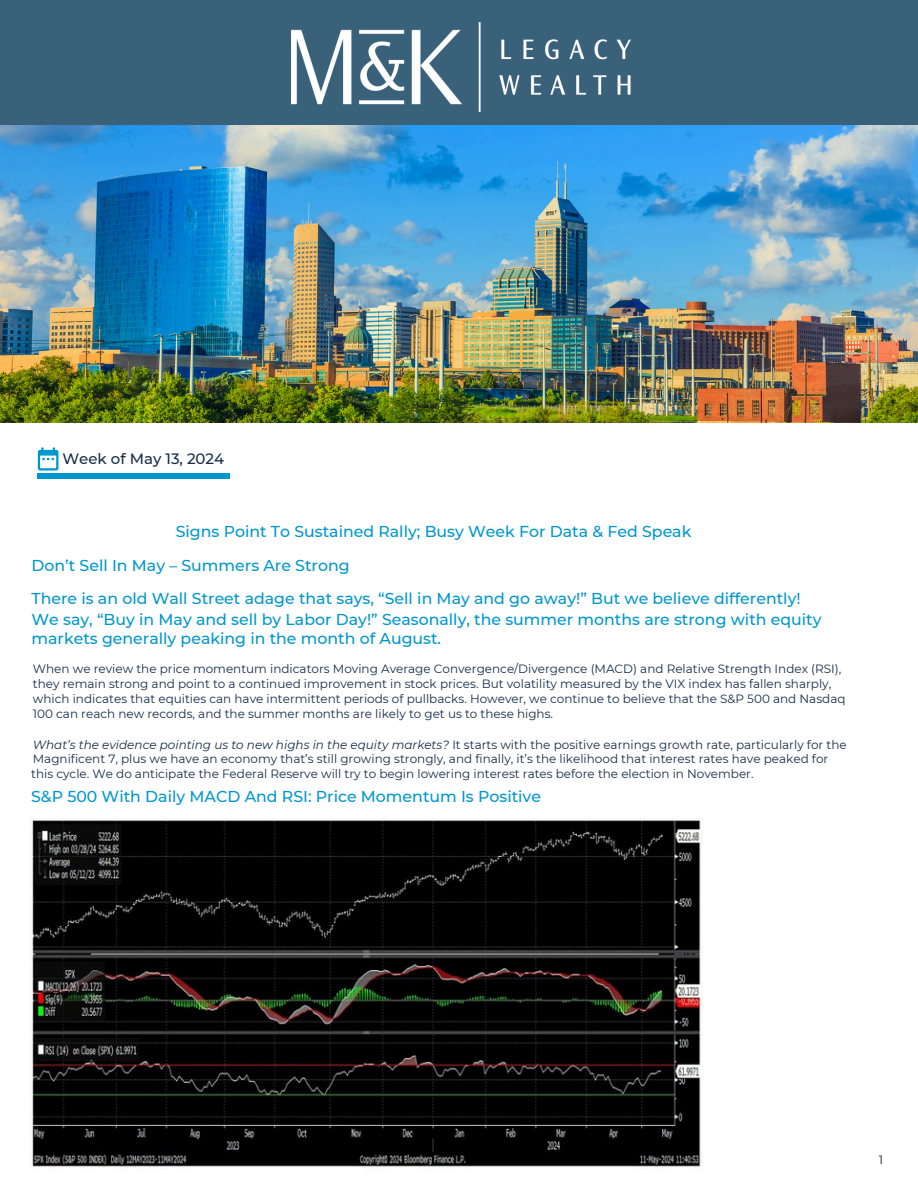
<style>
.page{position:relative;width:918px;height:1188px;background:#fff}
.page>*{position:absolute;margin:0;border:0;box-sizing:border-box;transform-origin:0 0}
.t1{font:500 15.75px/33.8px "Montserrat";color:#0097ce}
.t2{font:500 15px "Montserrat";color:#162d4a}
.t3{font:12px "Montserrat";color:#152d4a}
.t4{font:12px "Montserrat";color:#00182f}
.s1{font-style:italic}
</style>
<div class="page">
<svg style="left:38px;top:448px;width:21px;height:23px"></svg>
<hr style="left:38px;top:474px;width:192px;height:4px;background:#0097ce">
<img style="left:31px;top:820px;width:670px;height:347px">
<div style="left:0;top:0;width:918px;height:332px;background:#3a617a"></div>
<img style="left:291px;top:22px;width:340px;height:89px">
<img style="left:0;top:125px;width:918px;height:297px">
<p class="t2" style="left:62px;top:450px;width:163px">Week of May 13, 2024</p>
<p class="t1" style="left:176px;top:514px;width:517px">Signs Point To Sustained Rally; Busy Week For Data &amp; Fed Speak</p>
<p class="t1" style="left:32px;top:548px;width:771px">Don’t Sell In May – Summers Are Strong<br>There is an old Wall Street adage that says, “Sell in May and go away!” But we believe differently!</p>
<p class="t1" style="left:32px;top:609px;width:792px;line-height:19.2px">We say, “Buy in May and sell by Labor Day!” Seasonally, the summer months are strong with equity markets generally peaking in the month of August.</p>
<p class="t3" style="left:33px;top:661px;width:810px">When we review the price momentum indicators Moving Average Convergence/Divergence (MACD) and Relative Strength Index (RSI),</p>
<p class="t3" style="left:33px;top:676px;width:800px">they remain strong and point to a continued improvement in stock prices. But volatility measured by the VIX index has fallen sharply,</p>
<p class="t3" style="left:33px;top:691px;width:814px">which indicates that equities can have intermittent periods of pullbacks. However, we continue to believe that the S&amp;P 500 and Nasdaq</p>
<h1 class="t3" style="left:33px;top:706px;width:522px">100 can reach new records, and the summer months are likely to get us to these highs.</h1>
<h1 class="t3" style="left:33px;top:737px;width:815px"><span class="s1">What’s the evidence pointing us to new highs in the equity markets?</span> It starts with the positive earnings growth rate, particularly for the</h1>
<h1 class="t3" style="left:33px;top:751px;width:797px">Magnificent 7, plus we have an economy that’s still growing strongly, and finally, it’s the likelihood that interest rates have peaked for</h1>
<p class="t3" style="left:31px;top:766px;width:724px">this cycle. We do anticipate the Federal Reserve will try to begin lowering interest rates before the election in November.</p>
<p class="t1" style="left:31px;top:779px;width:511px">S&amp;P 500 With Daily MACD And RSI: Price Momentum Is Positive</p>
<p class="t4" style="left:879px;top:1153px;width:6px">1</p>
</div>
